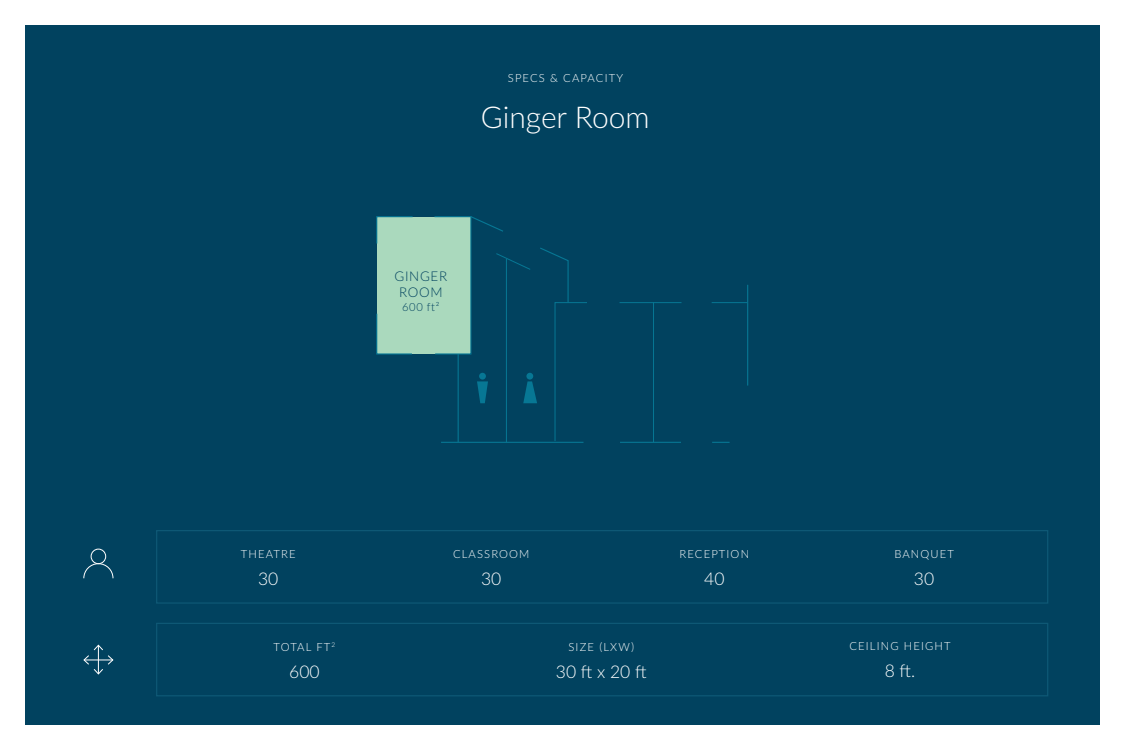
<style>
.page{position:relative;width:1125px;height:750px;background:#fff}
.page>*{position:absolute;margin:0;border:0;box-sizing:border-box;transform-origin:0 0}
.t1{font:300 30px "Lato";color:#fff}
.t2{font:300 17.5px "Lato";color:#fff}
.t3{font:300 13.38px/16.1px "Lato";letter-spacing:.05em;color:#00415e;text-align:center}
.t4{font:300 11.25px "Lato";letter-spacing:.1em;color:#fff}
.t5{font:300 11.25px "Lato";letter-spacing:.05em;color:#00415e}
</style>
<div class="page">
<div style="left:25px;top:25px;width:1075px;height:700px;background:#01425f"></div>
<div style="left:156px;top:530px;width:892px;height:74px;border:1px solid #0e5875"></div>
<div style="left:156px;top:623px;width:892px;height:73px;border:1px solid #0e5875"></div>
<div style="left:377px;top:217px;width:94px;height:136px;background:#aad9bd"></div>
<hr style="left:506px;top:259px;width:1px;height:183px;background:#077794">
<hr style="left:620px;top:302px;width:61px;height:1px;background:#077794">
<hr style="left:620px;top:442px;width:61px;height:1px;background:#077794">
<svg style="left:712px;top:442px;width:18px;height:1px"></svg>
<hr style="left:441px;top:442px;width:142px;height:1px;background:#077794">
<hr style="left:712px;top:302px;width:35px;height:1px;background:#077794">
<hr style="left:653px;top:303px;width:1px;height:139px;background:#077794">
<hr style="left:458px;top:354px;width:1px;height:88px;background:#077794">
<hr style="left:747px;top:285px;width:1px;height:101px;background:#077794">
<svg style="left:376px;top:216px;width:37px;height:28px"></svg>
<svg style="left:376px;top:313px;width:37px;height:42px"></svg>
<svg style="left:434px;top:216px;width:153px;height:225px"></svg>
<svg style="left:83px;top:563px;width:31px;height:16px"></svg>
<div style="left:91px;top:549px;width:15px;height:15px;border:1px solid #fff;border-radius:50%"></div>
<svg style="left:83px;top:644px;width:31px;height:31px"></svg>
<p class="t4" style="left:508px;top:70px;width:117px">SPECS &amp; CAPACITY</p>
<h1 class="t1" style="left:481px;top:96px;width:170px">Ginger Room</h1>
<p class="t3" style="left:395px;top:268px;width:54px">GINGER<br>ROOM</p>
<p class="t5" style="left:402px;top:299px;width:39px">600 ft²</p>
<p class="t4" style="left:241px;top:546px;width:56px">THEATRE</p>
<h2 class="t2" style="left:258px;top:567px;width:22px">30</h2>
<p class="t4" style="left:274px;top:639px;width:63px">TOTAL FT<sup>2</sup></p>
<h2 class="t2" style="left:289px;top:659px;width:32px">600</h2>
<p class="t4" style="left:453px;top:546px;width:78px">CLASSROOM</p>
<h2 class="t2" style="left:481px;top:567px;width:22px">30</h2>
<p class="t4" style="left:568px;top:639px;width:67px">SIZE (LXW)</p>
<h2 class="t2" style="left:556px;top:659px;width:92px">30 ft x 20 ft</h2>
<p class="t4" style="left:680px;top:546px;width:71px">RECEPTION</p>
<h2 class="t2" style="left:704px;top:567px;width:22px">40</h2>
<p class="t4" style="left:894px;top:546px;width:61px">BANQUET</p>
<h2 class="t2" style="left:914px;top:567px;width:22px">30</h2>
<p class="t4" style="left:849px;top:638px;width:103px">CEILING HEIGHT</p>
<h2 class="t2" style="left:885px;top:659px;width:32px">8 ft.</h2>
</div>
